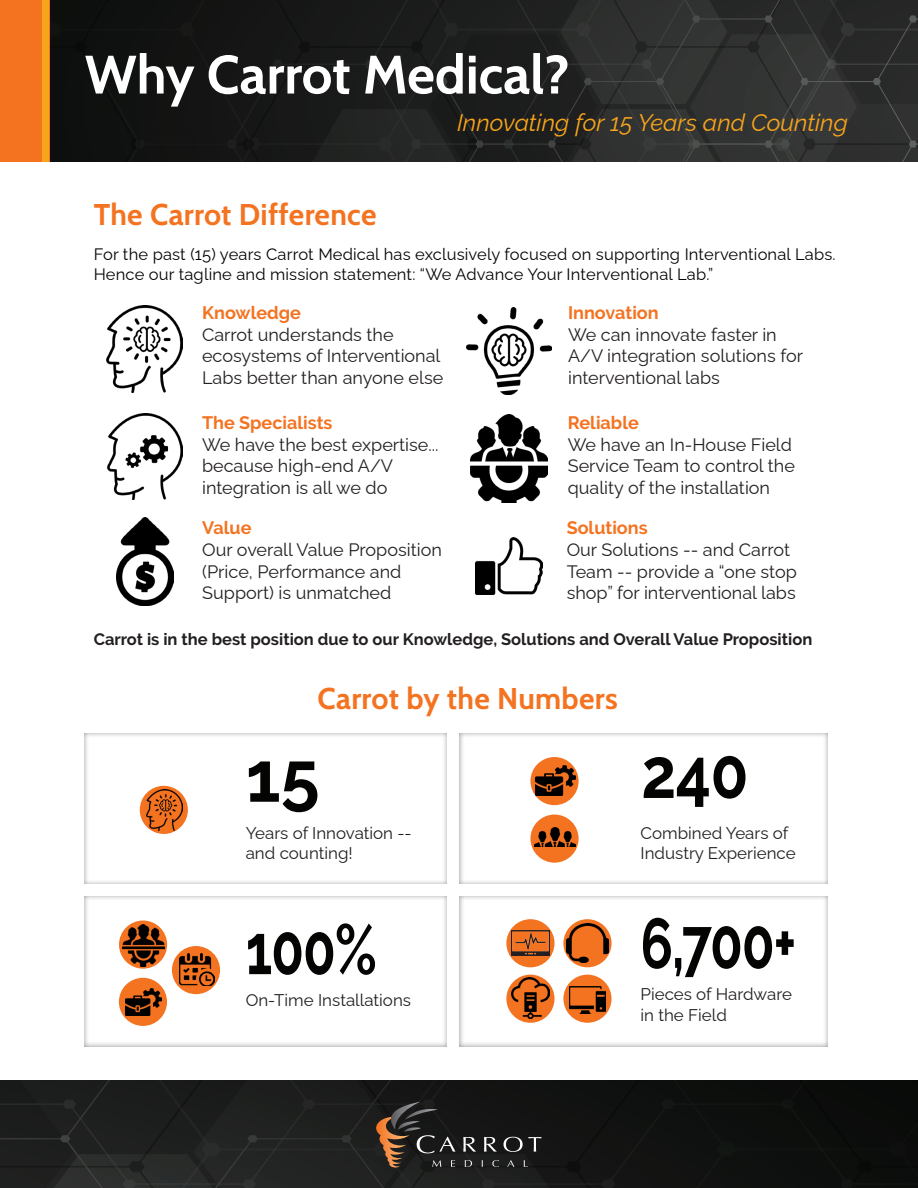
<style>
.page{position:relative;width:918px;height:1188px;background:#fff}
.page>*{position:absolute;margin:0;border:0;box-sizing:border-box;transform-origin:0 0}
.t1{font:700 70.5px "Raleway";letter-spacing:-.02em;color:#040503;scale:.76 1}
.t2{font:700 70.5px "Raleway";letter-spacing:-.02em;color:#040503;scale:.88 1}
.t3{font:700 70.5px "Raleway";letter-spacing:-.02em;color:#040503}
.t4{font:700 54px "Cabin";color:#fff}
.t5{font:700 30px "Cabin";letter-spacing:.01em;color:#f47321}
.t6{font:italic 24px "Raleway";color:#f9a51b}
.t7{font:18px/21.6px "Raleway";color:#231f20}
.t8{font:700 18px "Raleway";color:#f47321}
.t9{font:16.95px/20.2px "Raleway";color:#231f20}
.t10{font:16.5px/20.2px "Raleway";letter-spacing:.01em;color:#040503}
.t11{font:700 16.5px "Raleway";color:#231f20}
</style>
<div class="page">
<div style="left:457px;top:893px;width:372px;height:155px;background:#231f20;opacity:.5"></div>
<div style="left:82px;top:893px;width:366px;height:155px;background:#231f20;opacity:.5"></div>
<img style="left:107px;top:306px;width:75px;height:87px">
<img style="left:107px;top:414px;width:75px;height:86px">
<img style="left:471px;top:415px;width:77px;height:88px">
<img style="left:116px;top:518px;width:58px;height:87px">
<img style="left:476px;top:537px;width:67px;height:58px">
<img style="left:467px;top:307px;width:84px;height:87px">
<div style="left:506px;top:919px;width:49px;height:48px;background:#f47321;border-radius:50%"></div>
<img style="left:511px;top:931px;width:39px;height:25px">
<svg style="left:563px;top:919px;width:49px;height:48px"></svg>
<img style="left:567px;top:924px;width:42px;height:38px">
<svg style="left:506px;top:975px;width:49px;height:48px"></svg>
<img style="left:512px;top:978px;width:38px;height:41px">
<div style="left:563px;top:975px;width:49px;height:48px;background:#f47321;border-radius:50%"></div>
<img style="left:569px;top:986px;width:37px;height:27px">
<svg style="left:119px;top:921px;width:48px;height:48px"></svg>
<img style="left:122px;top:925px;width:43px;height:41px">
<div style="left:172px;top:946px;width:48px;height:48px;background:#f47321;border-radius:50%"></div>
<img style="left:180px;top:953px;width:34px;height:33px">
<div style="left:530px;top:757px;width:49px;height:48px;background:#f47321;border-radius:50%"></div>
<img style="left:536px;top:765px;width:40px;height:31px">
<div style="left:530px;top:815px;width:49px;height:48px;background:#f47321;border-radius:50%"></div>
<img style="left:534px;top:828px;width:41px;height:18px">
<div style="left:140px;top:786px;width:48px;height:48px;background:#f47321;border-radius:50%"></div>
<img style="left:146px;top:790px;width:36px;height:40px">
<div style="left:119px;top:978px;width:48px;height:48px;background:#f47321;border-radius:50%"></div>
<img style="left:125px;top:989px;width:36px;height:27px">
<svg style="left:49px;top:0;width:318px;height:162px;background:#181614"></svg>
<svg style="left:367px;top:0;width:551px;height:162px;background:#282a29"></svg>
<div style="left:0;top:0;width:49px;height:162px;background:#f47321"></div>
<div style="left:43px;top:0;width:6px;height:162px;background:#f9a51b"></div>
<div style="left:579px;top:1080px;width:339px;height:108px;background:#0e100e"></div>
<svg style="left:0;top:1080px;width:579px;height:108px;background:#212120"></svg>
<p class="t4" style="left:85px;top:32px;width:486px">Why Carrot Medical?</p>
<p class="t6" style="left:457px;top:103px;width:392px">Innovating for 15 Years and Counting</p>
<p class="t5" style="left:94px;top:191px;width:284px">The Carrot Difference</p>
<p class="t10" style="left:94px;top:242px;width:743px">For the past (15) years Carrot Medical has exclusively focused on supporting Interventional Labs.<br>Hence our tagline and mission statement: “We Advance Your Interventional Lab.”</p>
<p class="t8" style="left:202px;top:303px;width:100px">Knowledge</p>
<p class="t7" style="left:202px;top:322px;width:193px">Carrot understands the</p>
<p class="t7" style="left:202px;top:343px;width:243px">ecosystems of Interventional<br>Labs better than anyone else</p>
<p class="t8" style="left:202px;top:412px;width:132px">The Specialists</p>
<p class="t7" style="left:202px;top:431px;width:238px">We have the best expertise... because high-end A/V</p>
<p class="t7" style="left:202px;top:475px;width:187px">integration is all we do</p>
<p class="t8" style="left:202px;top:518px;width:51px">Value</p>
<p class="t7" style="left:202px;top:537px;width:241px">Our overall Value Proposition (Price, Performance and</p>
<p class="t7" style="left:202px;top:580px;width:190px">Support) is unmatched</p>
<p class="t8" style="left:568px;top:303px;width:92px">Innovation</p>
<p class="t7" style="left:568px;top:322px;width:210px">We can innovate faster in</p>
<p class="t7" style="left:568px;top:343px;width:237px">A/V integration solutions for</p>
<p class="t7" style="left:568px;top:365px;width:153px">interventional labs</p>
<p class="t8" style="left:568px;top:412px;width:73px">Reliable</p>
<p class="t7" style="left:568px;top:431px;width:229px">We have an In-House Field<br>Service Team to control the quality of the installation</p>
<p class="t8" style="left:567px;top:518px;width:82px">Solutions</p>
<p class="t7" style="left:567px;top:537px;width:232px">Our Solutions -- and Carrot<br>Team -- provide a “one stop shop” for interventional labs</p>
<p class="t11" style="left:94px;top:629px;width:720px">Carrot is in the best position due to our Knowledge, Solutions and Overall Value Proposition</p>
<p class="t5" style="left:318px;top:675px;width:302px">Carrot by the Numbers</p>
<p class="t3" style="left:246px;top:737px;width:75px">15</p>
<p class="t9" style="left:246px;top:821px;width:168px">Years of Innovation -- and counting!</p>
<p class="t1" style="left:246px;top:909px;width:174px">100%</p>
<p class="t9" style="left:246px;top:988px;width:167px">On-Time Installations</p>
<p class="t2" style="left:641px;top:733px;width:123px">240</p>
<p class="t9" style="left:641px;top:821px;width:149px">Combined Years of</p>
<p class="t9" style="left:641px;top:841px;width:157px">Industry Experience</p>
<p class="t1" style="left:641px;top:903px;width:206px">6,700+</p>
<p class="t9" style="left:641px;top:982px;width:153px">Pieces of Hardware in the Field</p>
</div>
